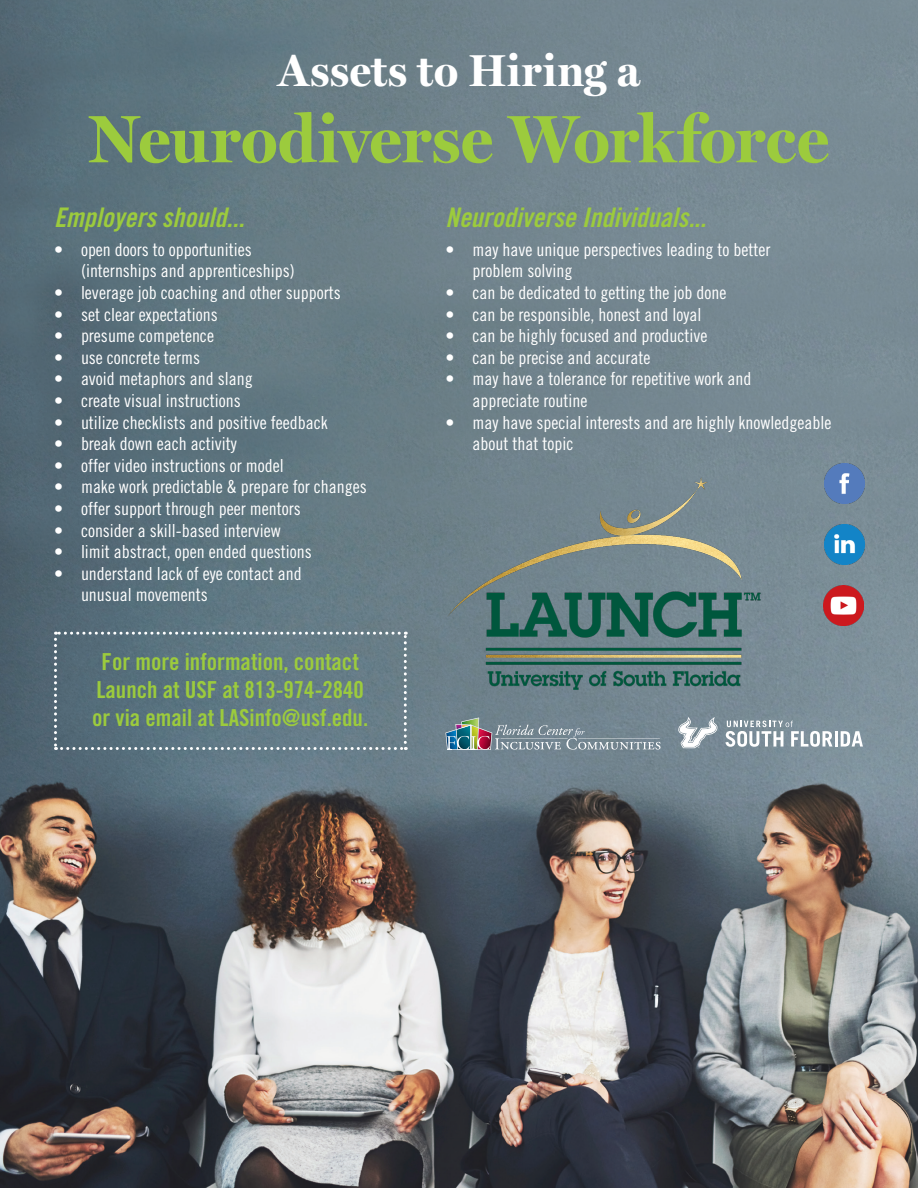
<style>
.page{position:relative;width:918px;height:1188px;background:#fff}
.page>*{position:absolute;margin:0;border:0;box-sizing:border-box;transform-origin:0 0}
.t1{font:700 67.5px "Miller Display";letter-spacing:.01em;color:#9ccb3d}
.t2{font:700 45px "Miller Display";letter-spacing:.025em;color:#fff}
.t3{font:27px "Trade Gothic LT Std Bd Cn 20 Obl";color:#9ccb3d}
.t4{font:23.4px/28px "Trade Gothic LT Std Bd Cn 20";color:#9ccb3d;text-align:center}
.t5{font:18px/21.6px "Trade Gothic LT Std Cn 18";color:#fff}
</style>
<div class="page">
<img style="left:0;top:0;width:918px;height:1188px">
<svg style="left:54px;top:632px;width:353px;height:118px;background:#627985"></svg>
<img style="left:447px;top:477px;width:317px;height:214px">
<img style="left:825px;top:464px;width:40px;height:40px">
<img style="left:825px;top:525px;width:40px;height:40px">
<img style="left:824px;top:586px;width:40px;height:40px">
<svg style="left:446px;top:718px;width:215px;height:32px;background:#808f97"></svg>
<svg style="left:725px;top:721px;width:108px;height:26px"></svg>
<hr style="left:835px;top:731px;width:3px;height:16px;background:#fff">
<svg style="left:841px;top:731px;width:22px;height:16px"></svg>
<svg style="left:678px;top:717px;width:39px;height:31px"></svg>
<p class="t2" style="left:278px;top:45px;width:363px">Assets to Hiring a</p>
<p class="t1" style="left:89px;top:100px;width:741px">Neurodiverse Workforce</p>
<p class="t3" style="left:54px;top:201px;width:192px">Employers should...</p>
<p class="t5" style="left:81px;top:238px;width:215px;text-indent:-27px">• open doors to opportunities (internships and apprenticeships)</p>
<p class="t5" style="left:54px;top:282px;width:288px">• leverage job coaching and other supports</p>
<p class="t5" style="left:54px;top:303px;width:165px">• set clear expectations</p>
<p class="t5" style="left:54px;top:325px;width:162px">• presume competence</p>
<p class="t5" style="left:54px;top:346px;width:148px">• use concrete terms</p>
<p class="t5" style="left:54px;top:368px;width:200px">• avoid metaphors and slang</p>
<p class="t5" style="left:54px;top:390px;width:188px">• create visual instructions</p>
<p class="t5" style="left:54px;top:411px;width:275px">• utilize checklists and positive feedback</p>
<p class="t5" style="left:54px;top:433px;width:184px">• break down each activity</p>
<p class="t5" style="left:54px;top:454px;width:231px">• offer video instructions or model</p>
<p class="t5" style="left:54px;top:476px;width:314px">• make work predictable &amp; prepare for changes</p>
<p class="t5" style="left:54px;top:498px;width:248px">• offer support through peer mentors</p>
<p class="t5" style="left:54px;top:519px;width:228px">• consider a skill-based interview</p>
<p class="t5" style="left:54px;top:541px;width:259px">• limit abstract, open ended questions</p>
<p class="t5" style="left:81px;top:562px;width:222px;text-indent:-27px">• understand lack of eye contact and unusual movements</p>
<p class="t4" style="left:92px;top:647px;width:277px">For more information, contact<br>Launch at USF at 813-974-2840 or via email at LASinfo@usf.edu.</p>
<p class="t3" style="left:446px;top:201px;width:262px">Neurodiverse Individuals...</p>
<p class="t5" style="left:472px;top:238px;width:299px;text-indent:-27px">• may have unique perspectives leading to better problem solving</p>
<p class="t5" style="left:446px;top:282px;width:282px">• can be dedicated to getting the job done</p>
<p class="t5" style="left:446px;top:303px;width:257px">• can be responsible, honest and loyal</p>
<p class="t5" style="left:446px;top:325px;width:263px">• can be highly focused and productive</p>
<p class="t5" style="left:446px;top:346px;width:206px">• can be precise and accurate</p>
<p class="t5" style="left:472px;top:368px;width:280px;text-indent:-27px">• may have a tolerance for repetitive work and appreciate routine</p>
<p class="t5" style="left:472px;top:411px;width:360px;text-indent:-27px">• may have special interests and are highly knowledgeable about that topic</p>
</div>
